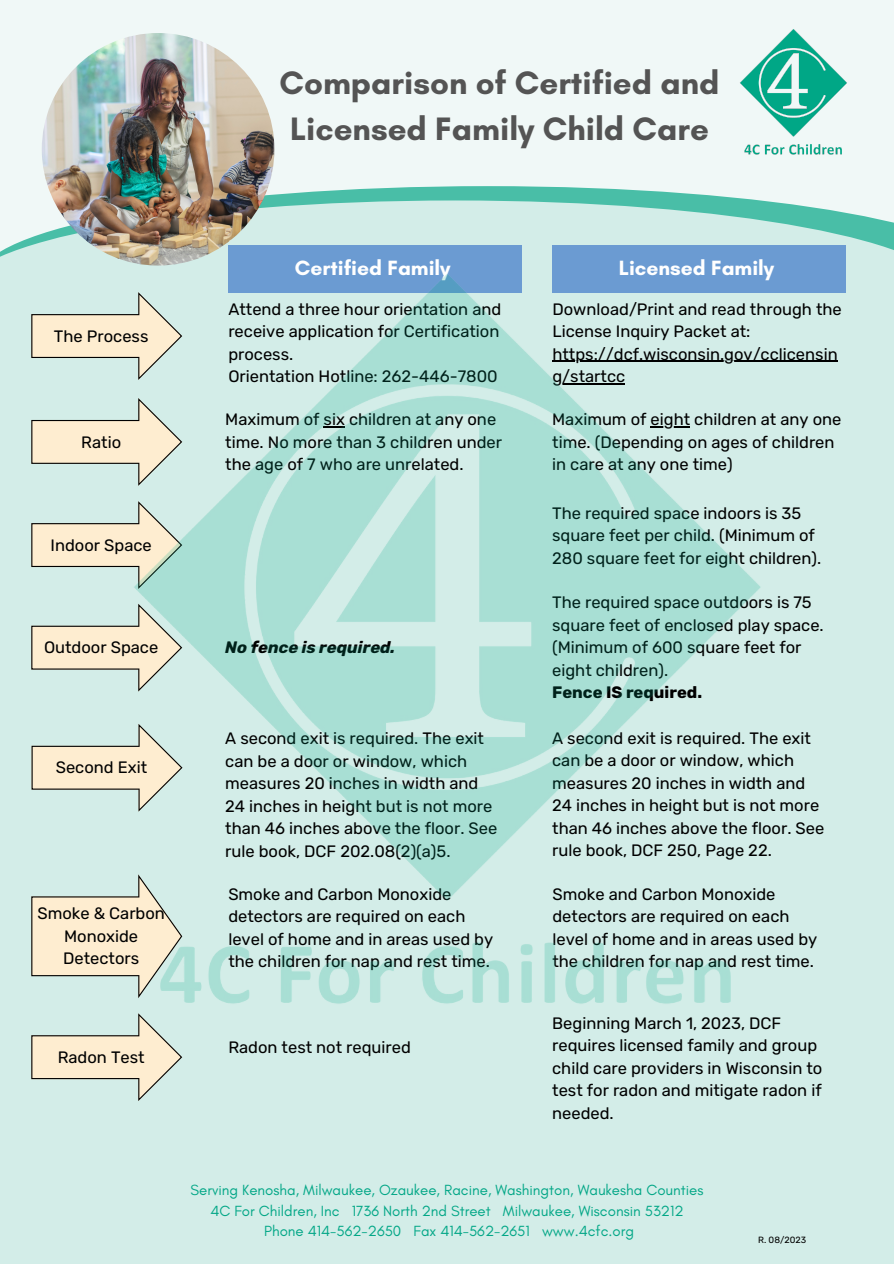
<style>
.page{position:relative;width:894px;height:1264px;background:#fff}
.page>*{position:absolute;margin:0;border:0;box-sizing:border-box;transform-origin:0 0}
.t1{font:700 33px/46.2px "Glacial Indifference";color:#545454;text-align:center}
.t2{font:700 21px "Glacial Indifference";color:#fff}
.t3{font:16.5px/22.5px "Rubik";color:#000}
.t4{font:italic 700 16.5px "Rubik";color:#000}
.t5{font:700 16.5px "Rubik";color:#000}
.t6{font:15px "Glacial Indifference";color:#03a787}
.t7{font:9px "Rubik";color:#000}
</style>
<div class="page">
<svg style="left:0;top:0;width:893px;height:210px;fill:#f0f8f7"></svg>
<div style="left:0;top:258px;width:893px;height:1005px;background:#d3ede8"></div>
<img style="left:717px;top:19px;width:152px;height:152px">
<img style="left:42px;top:33px;width:232px;height:232px;border-radius:50%">
<img style="left:0;top:210px;width:893px;height:891px">
<p class="t1" style="left:279px;top:59px;width:441px">Comparison of Certified and<br>Licensed Family Child Care</p>
<p class="t3" style="left:54px;top:325px;width:96px">The Process</p>
<p class="t3" style="left:81px;top:430px;width:41px">Ratio</p>
<p class="t3" style="left:51px;top:534px;width:103px">Indoor Space</p>
<p class="t3" style="left:44px;top:636px;width:116px">Outdoor Space</p>
<p class="t3" style="left:56px;top:756px;width:93px">Second Exit</p>
<p class="t3" style="left:37px;top:902px;width:129px;text-align:center">Smoke &amp; Carbon<br>Monoxide<br>Detectors</p>
<p class="t3" style="left:58px;top:1045px;width:88px">Radon Test</p>
<p class="t2" style="left:295px;top:255px;width:157px">Certified Family</p>
<p class="t2" style="left:618px;top:255px;width:157px">Licensed Family</p>
<p class="t3" style="left:228px;top:298px;width:274px;text-align:justify">Attend a three hour orientation and receive application for Certification process.</p>
<p class="t3" style="left:228px;top:365px;width:271px">Orientation Hotline: 262-446-7800</p>
<p class="t3" style="left:552px;top:298px;width:291px">Download/Print and read through the<br>License Inquiry Packet at: https://dcf.wisconsin.gov/cclicensin g/startcc</p>
<p class="t3" style="left:225px;top:408px;width:278px">Maximum of six children at any one time. No more than 3 children under the age of 7 who are unrelated.</p>
<p class="t3" style="left:552px;top:408px;width:291px">Maximum of eight children at any one time. (Depending on ages of children in care at any one time)</p>
<p class="t3" style="left:552px;top:501px;width:270px">The required space indoors is 35 square feet per child. (Minimum of<br>280 square feet for eight children).</p>
<p class="t4" style="left:225px;top:638px;width:171px">No fence is required.</p>
<p class="t3" style="left:552px;top:591px;width:273px">The required space outdoors is 75 square feet of enclosed play space. (Minimum of 600 square feet for eight children).</p>
<p class="t5" style="left:552px;top:683px;width:151px">Fence IS required.</p>
<p class="t3" style="left:225px;top:727px;width:273px">A second exit is required. The exit can be a door or window, which measures 20 inches in width and<br>24 inches in height but is not more than 46 inches above the floor. See rule book, DCF 202.08(2)(a)5.</p>
<p class="t3" style="left:552px;top:726px;width:273px">A second exit is required. The exit can be a door or window, which measures 20 inches in width and<br>24 inches in height but is not more than 46 inches above the floor. See rule book, DCF 250, Page 22.</p>
<p class="t3" style="left:228px;top:882px;width:266px">Smoke and Carbon Monoxide detectors are required on each level of home and in areas used by the children for nap and rest time.</p>
<p class="t3" style="left:552px;top:882px;width:266px">Smoke and Carbon Monoxide detectors are required on each level of home and in areas used by the children for nap and rest time.</p>
<p class="t3" style="left:228px;top:1036px;width:184px">Radon test not required</p>
<p class="t3" style="left:552px;top:1011px;width:271px">Beginning March 1, 2023, DCF requires licensed family and group child care providers in Wisconsin to test for radon and mitigate radon if needed.</p>
<p class="t6" style="left:190px;top:1180px;width:514px">Serving Kenosha, Milwaukee, Ozaukee, Racine, Washington, Waukesha Counties</p>
<p class="t6" style="left:210px;top:1201px;width:474px">4C For Children, Inc 1736 North 2nd Street Milwaukee, Wisconsin 53212</p>
<p class="t6" style="left:264px;top:1221px;width:371px">Phone 414-562-2650 Fax 414-562-2651 www.4cfc.org</p>
<p class="t7" style="left:758px;top:1234px;width:49px">R. 08/2023</p>
</div>
